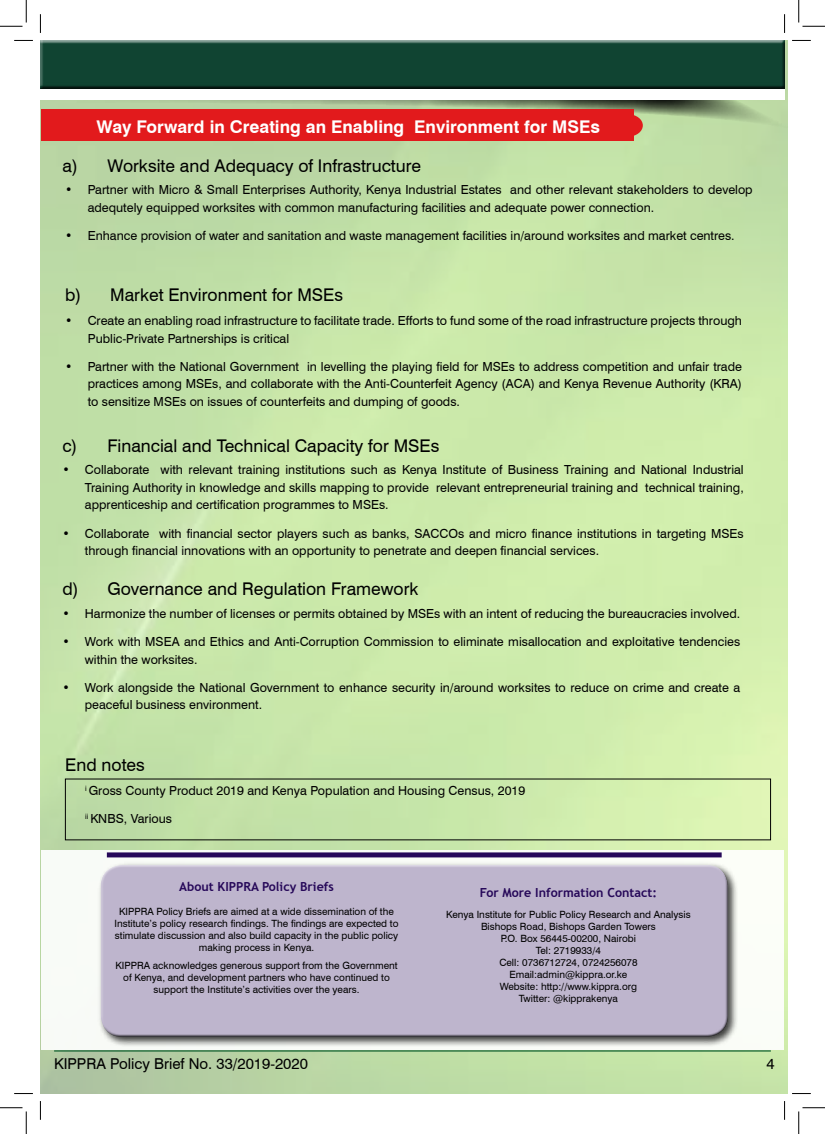
<style>
.page{position:relative;width:825px;height:1134px;background:#fff}
.page>*{position:absolute;margin:0;border:0;box-sizing:border-box;transform-origin:0 0}
.t1{font:17.5px "Swiss 721 BT";color:#000}
.t2{font:700 17.5px "Swiss 721 BT";color:#fff}
.t3{font:15px "Swiss 721 BT";color:#000}
.t4{font:12.5px/17.5px "Swiss 721 BT";color:#000}
.t5{font:700 12.5px "Trebuchet MS";color:#260859}
.t6{font:10px/12px "Swiss 721 BT";color:#000;text-align:center}
</style>
<div class="page">
<img style="left:40px;top:40px;width:748px;height:1053px">
<hr style="left:54px;top:1050px;width:717px;height:1px;background:#136232">
<svg style="left:65px;top:778px;width:706px;height:62px"></svg>
<svg style="left:40px;top:64px;width:748px;height:71px"></svg>
<div style="left:40px;top:40px;width:745px;height:51px;background:#000;opacity:.75"></div>
<div style="left:40px;top:89px;width:745px;height:10px;background:#fff"></div>
<div style="left:42px;top:109px;width:592px;height:31px;background:#e21a1c"></div>
<div style="left:613px;top:114px;width:30px;height:23px;background:#e21a1c;border-radius:50%"></div>
<div style="left:41px;top:850px;width:743px;height:199px;background:#f9fbf7"></div>
<div style="left:97px;top:861px;width:641px;height:185px;background:#000;opacity:.75"></div>
<div style="left:100px;top:863px;width:627px;height:164px;background:#fff;opacity:.75"></div>
<div style="left:101px;top:870px;width:629px;height:167px;background:#beb5cd"></div>
<div style="left:107px;top:852px;width:615px;height:5px;background:#260859"></div>
<svg style="left:14px;top:40px;width:19px;height:1px"></svg>
<svg style="left:792px;top:40px;width:19px;height:1px"></svg>
<svg style="left:14px;top:1093px;width:19px;height:1px"></svg>
<svg style="left:792px;top:1093px;width:19px;height:1px"></svg>
<svg style="left:40px;top:14px;width:1px;height:19px"></svg>
<svg style="left:40px;top:1101px;width:1px;height:18px"></svg>
<svg style="left:784px;top:14px;width:1px;height:19px"></svg>
<svg style="left:784px;top:1101px;width:1px;height:18px"></svg>
<svg style="left:0;top:0;width:27px;height:27px"></svg>
<svg style="left:0;top:1107px;width:27px;height:26px"></svg>
<svg style="left:798px;top:0;width:27px;height:27px"></svg>
<svg style="left:798px;top:1107px;width:27px;height:26px"></svg>
<h1 class="t2" style="left:96px;top:116px;width:505px">Way Forward in Creating an Enabling Environment for MSEs</h1>
<h1 class="t1" style="left:63px;top:153px;width:360px">a) Worksite and Adequacy of Infrastructure</h1>
<p class="t4" style="left:88px;top:181px;width:666px;text-indent:-22px">• Partner with Micro &amp; Small Enterprises Authority, Kenya Industrial Estates and other relevant stakeholders to develop adequtely equipped worksites with common manufacturing facilities and adequate power connection.</p>
<p class="t4" style="left:65px;top:226px;width:671px">• Enhance provision of water and sanitation and waste management facilities in/around worksites and market centres.</p>
<h1 class="t1" style="left:65px;top:283px;width:279px">b) Market Environment for MSEs</h1>
<p class="t4" style="left:88px;top:311px;width:656px;text-indent:-22px">• Create an enabling road infrastructure to facilitate trade. Efforts to fund some of the road infrastructure projects through<br>Public-Private Partnerships is critical</p>
<p class="t4" style="left:88px;top:357px;width:656px;text-align:justify;text-indent:-22px">• Partner with the National Government in levelling the playing field for MSEs to address competition and unfair trade practices among MSEs, and collaborate with the Anti-Counterfeit Agency (ACA) and Kenya Revenue Authority (KRA) to sensitize MSEs on issues of counterfeits and dumping of goods.</p>
<h1 class="t1" style="left:62px;top:433px;width:379px">c) Financial and Technical Capacity for MSEs</h1>
<p class="t4" style="left:85px;top:460px;width:660px;text-align:justify;text-indent:-22px">• Collaborate with relevant training institutions such as Kenya Institute of Business Training and National Industrial Training Authority in knowledge and skills mapping to provide relevant entrepreneurial training and technical training, apprenticeship and certification programmes to MSEs.</p>
<p class="t4" style="left:85px;top:524px;width:660px;text-indent:-22px">• Collaborate with financial sector players such as banks, SACCOs and micro finance institutions in targeting MSEs through financial innovations with an opportunity to penetrate and deepen financial services.</p>
<h1 class="t1" style="left:62px;top:577px;width:358px">d) Governance and Regulation Framework</h1>
<p class="t4" style="left:62px;top:604px;width:679px">• Harmonize the number of licenses or permits obtained by MSEs with an intent of reducing the bureaucracies involved.</p>
<p class="t4" style="left:85px;top:632px;width:657px;text-indent:-22px">• Work with MSEA and Ethics and Anti-Corruption Commission to eliminate misallocation and exploitative tendencies within the worksites.</p>
<p class="t4" style="left:85px;top:678px;width:657px;text-indent:-22px">• Work alongside the National Government to enhance security in/around worksites to reduce on crime and create a peaceful business environment.</p>
<h1 class="t1" style="left:65px;top:752px;width:81px">End notes</h1>
<p class="t4" style="left:85px;top:781px;width:442px"><sup>i</sup> Gross County Product 2019 and Kenya Population and Housing Census, 2019</p>
<p class="t4" style="left:85px;top:809px;width:89px"><sup>ii</sup> KNBS, Various</p>
<p class="t5" style="left:179px;top:878px;width:156px">About KIPPRA Policy Briefs</p>
<p class="t5" style="left:480px;top:884px;width:179px">For More Information Contact:</p>
<p class="t6" style="left:115px;top:905px;width:286px">KIPPRA Policy Briefs are aimed at a wide dissemination of the Institute’s policy research findings. The findings are expected to stimulate discussion and also build capacity in the public policy making process in Kenya.</p>
<p class="t6" style="left:116px;top:958px;width:284px">KIPPRA acknowledges generous support from the Government of Kenya, and development partners who have continued to support the Institute’s activities over the years.</p>
<p class="t6" style="left:446px;top:907px;width:246px">Kenya Institute for Public Policy Research and Analysis<br>Bishops Road, Bishops Garden Towers<br>P.O. Box 56445-00200, Nairobi<br>Tel: 2719933/4<br>Cell: 0736712724, 0724256078<br>Email:admin@kippra.or.ke<br>Website: http://www.kippra.org<br>Twitter: @kipprakenya</p>
<p class="t3" style="left:54px;top:1053px;width:255px">KIPPRA Policy Brief No. 33/2019-2020</p>
<p class="t3" style="left:766px;top:1053px;width:10px">4</p>
</div>
